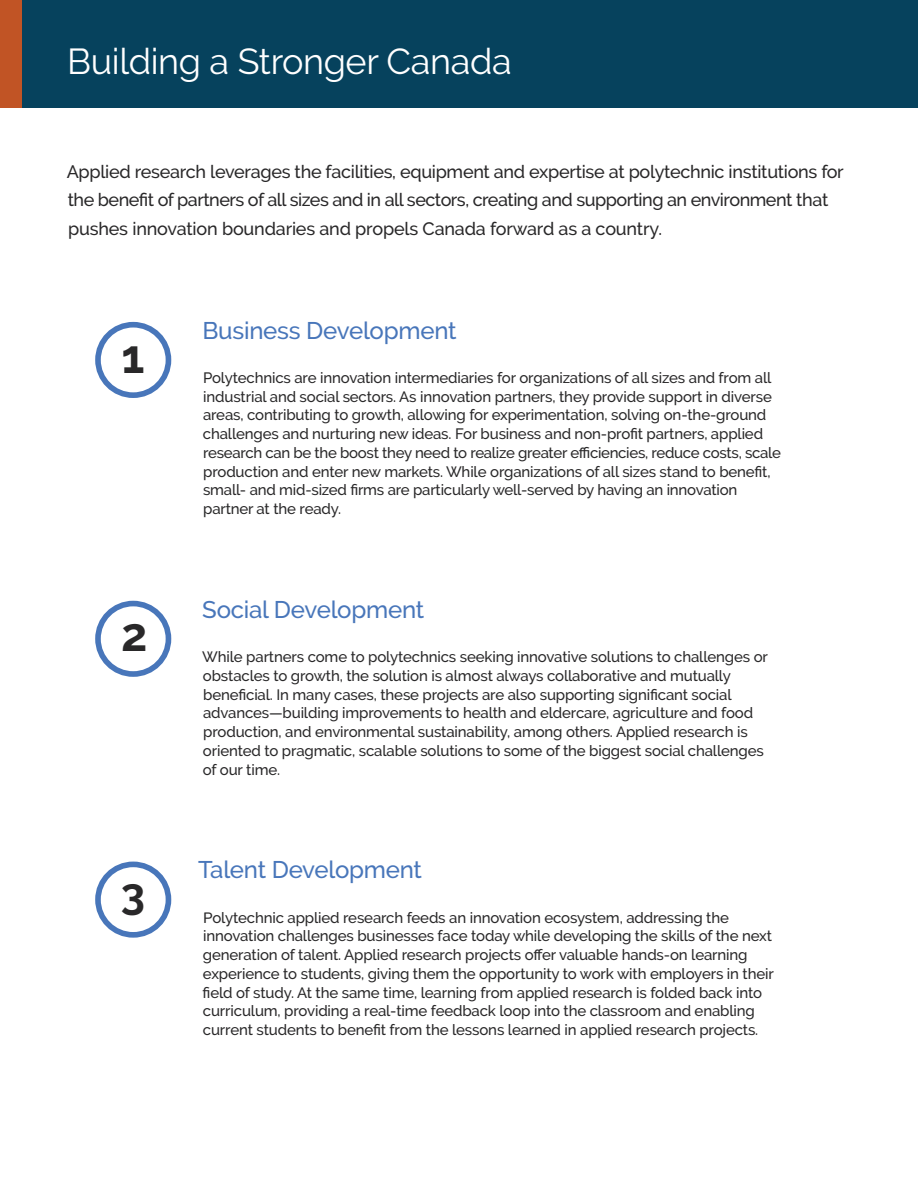
<style>
.page{position:relative;width:918px;height:1188px;background:#fff}
.page>*{position:absolute;margin:0;border:0;box-sizing:border-box;transform-origin:0 0}
.t1{font:700 46.65px "Raleway";color:#292829}
.t2{font:700 43.5px "Raleway";color:#292829}
.t3{font:36px "Raleway";letter-spacing:-.01em;color:#fff}
.t4{font:500 24px "Raleway";letter-spacing:-.01em;color:#4876ba}
.t5{font:500 18px/28.5px "Raleway";letter-spacing:-.015em;color:#292829}
.t6{font:500 15px/18.8px "Raleway";letter-spacing:-.01em;color:#292829}
.s1{font-family:"Rubik";font-weight:400}
</style>
<div class="page">
<div style="left:95px;top:322px;width:76px;height:76px;border:6px solid #4876ba;border-radius:50%"></div>
<div style="left:95px;top:601px;width:76px;height:76px;border:6px solid #4876ba;border-radius:50%"></div>
<div style="left:95px;top:862px;width:76px;height:76px;border:6px solid #4876ba;border-radius:50%"></div>
<div style="left:0;top:0;width:918px;height:108px;background:#06425d"></div>
<div style="left:0;top:0;width:22px;height:108px;background:#c15425"></div>
<h3 class="t3" style="left:67px;top:41px;width:446px">Building a Stronger Canada</h3>
<p class="t5" style="left:67px;top:157px;width:779px">Applied research leverages the facilities, equipment and expertise at polytechnic institutions for the benefit of partners of all sizes and in all sectors, creating and supporting an environment that pushes innovation boundaries and propels Canada forward as a country.</p>
<h1 class="t1" style="left:122px;top:330px;width:25px">1</h1>
<h1 class="t1" style="left:121px;top:608px;width:28px">2</h1>
<h2 class="t2" style="left:121px;top:868px;width:26px">3</h2>
<h3 class="t4" style="left:202px;top:316px;width:256px">Business Development</h3>
<p class="t6" style="left:203px;top:368px;width:580px">Polytechnics are innovation intermediaries for organizations of all sizes and from all industrial and social sectors. As innovation partners, they provide support in diverse areas, contributing to growth, allowing for experimentation, solving on-the-ground challenges and nurturing new ideas. For business and non-profit partners, applied research can be the boost they need to realize greater efficiencies, reduce costs, scale production and enter new markets. While organizations of all sizes stand to benefit, small- and mid-sized firms are particularly well-served by having an innovation partner at the ready.</p>
<h3 class="t4" style="left:202px;top:596px;width:223px">Social Development</h3>
<p class="t6" style="left:202px;top:648px;width:567px">While partners come to polytechnics seeking innovative solutions to challenges or obstacles to growth, the solution is almost always collaborative and mutually beneficial. In many cases, these projects are also supporting significant social advances—building improvements to health and eldercare, agriculture and food production, and environmental sustainability, among others. Applied research is oriented to pragmatic, scalable solutions to some of the biggest social challenges of our time.</p>
<h3 class="t4" style="left:198px;top:856px;width:225px">Talent Development</h3>
<p class="t6" style="left:203px;top:908px;width:573px"><span class="s1">P</span>olytechnic applied research feeds an innovation ecosystem, addressing the innovation challenges businesses face today while developing the skills of the next generation of talent. Applied research projects offer valuable hands-on learning experience to students, giving them the opportunity to work with employers in their field of study. At the same time, learning from applied research is folded back into curriculum, providing a real-time feedback loop into the classroom and enabling current students to benefit from the lessons learned in applied research projects.</p>
</div>
